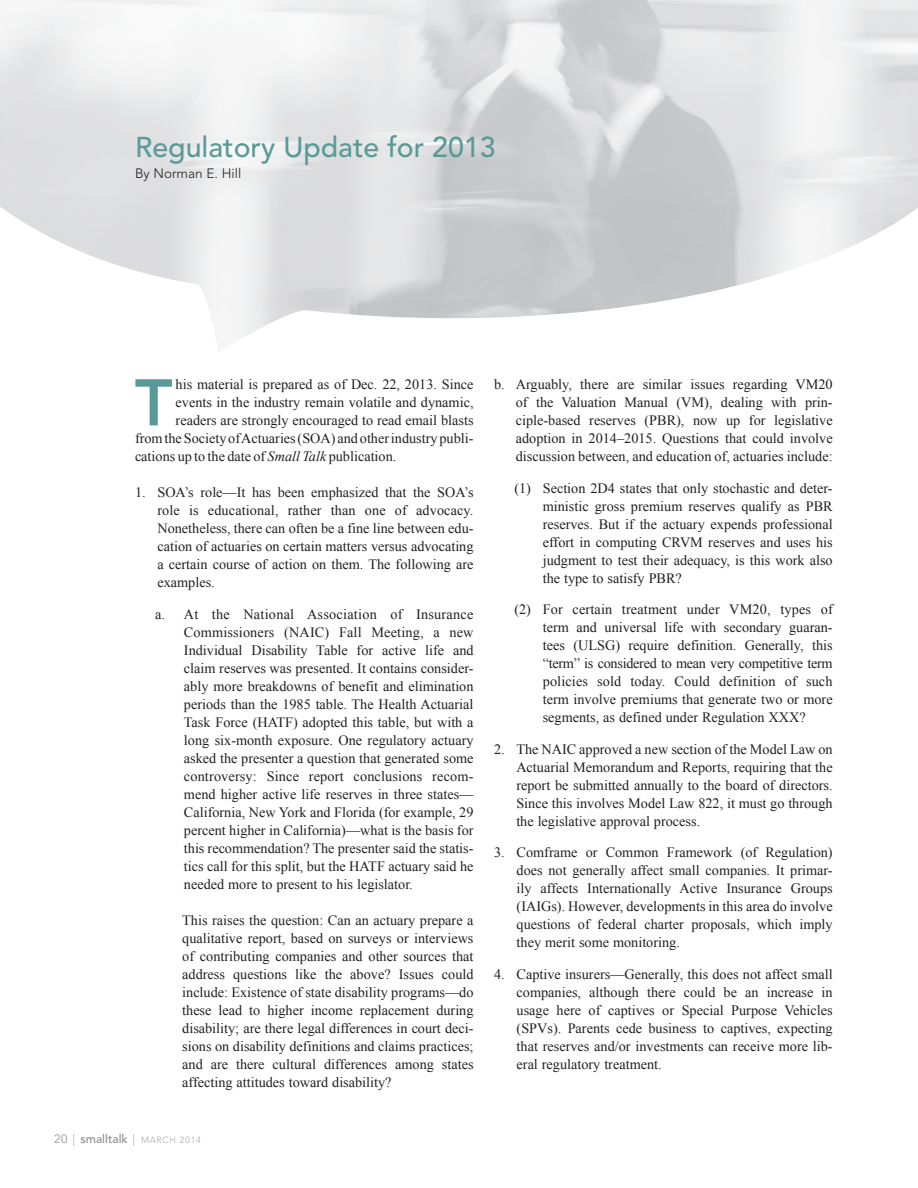
<style>
.page{position:relative;width:918px;height:1188px;background:#fff}
.page>*{position:absolute;margin:0;border:0;box-sizing:border-box;transform-origin:0 0}
.Body_with_drop_cap{font:800 65.1px "Avenir LT Std";color:#599a98}
.Headers{font:500 28.5px "Avenir LT Std";color:#599a98}
.Body-no_indent{font:14.25px/18px "Times New Roman";color:#231f20;text-align:justify}
.body_numbered_copy{font:14.25px/18px "Times New Roman";color:#231f20;text-align:justify}
.Body_with_drop_cap-2{font:14.25px "Times New Roman";color:#231f20}
.by_line{font:300 13.5px "Avenir LT Std";color:#231f20}
.t1{font:500 12px "Avenir LT Std";color:#8a8c8f}
.s1{font-style:italic}
.s2{font-weight:300}
.s3{font-weight:300;color:#a8a9ad}
.s4{font-weight:300;font-size:9px;color:#a8a9ad}
</style>
<div class="page">
<p class="Headers" style="left:135px;top:130px;width:362px">Regulatory Update for 2013</p>
<p class="by_line" style="left:135px;top:165px;width:108px">By Norman E. Hill</p>
<p class="Body_with_drop_cap" style="left:135px;top:364px;width:39px">T</p>
<p class="Body_with_drop_cap-2" style="left:176px;top:375px;width:299px">his material is prepared as of Dec. 22, 2013. Since</p>
<p class="Body_with_drop_cap-2" style="left:176px;top:393px;width:299px">events in the industry remain volatile and dynamic,</p>
<p class="Body_with_drop_cap-2" style="left:176px;top:411px;width:299px">readers are strongly encouraged to read email blasts</p>
<p class="Body_with_drop_cap-2" style="left:135px;top:429px;width:340px">from the Society of Actuaries (SOA) and other industry publi-</p>
<p class="Body_with_drop_cap-2" style="left:135px;top:447px;width:263px">cations up to the date of <span class="s1">Small Talk</span> publication.</p>
<p class="Body-no_indent" style="left:157px;top:483px;width:318px;text-indent:-22px">1. SOA’s role—It has been emphasized that the SOA’s role is educational, rather than one of advocacy.<br>Nonetheless, there can often be a fine line between edu&shy;cation of actuaries on certain matters versus advocating a certain course of action on them. The following are examples.</p>
<p class="Body-no_indent" style="left:184px;top:605px;width:291px;text-indent:-29px">a. At the National Association of Insurance Commissioners (NAIC) Fall Meeting, a new Individual Disability Table for active life and claim reserves was presented. It contains consider&shy;ably more breakdowns of benefit and elimination periods than the 1985 table. The Health Actuarial Task Force (HATF) adopted this table, but with a long six-month exposure. One regulatory actuary asked the presenter a question that generated some controversy: Since report conclusions recom&shy;mend higher active life reserves in three states— California, New York and Florida (for example, 29 percent higher in California)—what is the basis for this recommendation? The presenter said the statis&shy;tics call for this split, but the HATF actuary said he needed more to present to his legislator.</p>
<p class="Body-no_indent" style="left:182px;top:911px;width:293px">This raises the question: Can an actuary prepare a qualitative report, based on surveys or interviews of contributing companies and other sources that address questions like the above? Issues could include: Existence of state disability programs—do these lead to higher income replacement during disability; are there legal differences in court deci&shy;sions on disability definitions and claims practices; and are there cultural differences among states affecting attitudes toward disability?</p>
<p class="t1" style="left:54px;top:1132px;width:148px"><span class="s2">20</span> <span class="s3">|</span> smalltalk <span class="s3">|</span> <span class="s4">MARCH 2014</span></p>
<p class="Body-no_indent" style="left:516px;top:375px;width:318px;text-indent:-22px">b. Arguably, there are similar issues regarding VM20 of the Valuation Manual (VM), dealing with prin&shy;ciple-based reserves (PBR), now up for legislative adoption in 2014–2015. Questions that could involve discussion between, and education of, actuaries include:</p>
<p class="Body-no_indent" style="left:543px;top:479px;width:291px;text-indent:-28px">(1) Section 2D4 states that only stochastic and deter&shy;ministic gross premium reserves qualify as PBR reserves. But if the actuary expends professional effort in computing CRVM reserves and uses his judgment to test their adequacy, is this work also the type to satisfy PBR?</p>
<p class="Body-no_indent" style="left:543px;top:600px;width:291px;text-indent:-28px">(2) For certain treatment under VM20, types of term and universal life with secondary guaran&shy;tees (ULSG) require definition. Generally, this “term” is considered to mean very competitive term policies sold today. Could definition of such term involve premiums that generate two or more segments, as defined under Regulation XXX?</p>
<p class="body_numbered_copy" style="left:516px;top:740px;width:318px;text-indent:-22px">2. The NAIC approved a new section of the Model Law on Actuarial Memorandum and Reports, requiring that the report be submitted annually to the board of directors.<br>Since this involves Model Law 822, it must go through the legislative approval process.</p>
<p class="body_numbered_copy" style="left:517px;top:843px;width:318px;text-indent:-22px">3. Comframe or Common Framework (of Regulation) does not generally affect small companies. It primar&shy;ily affects Internationally Active Insurance Groups (IAIGs). However, developments in this area do involve questions of federal charter proposals, which imply they merit some monitoring.</p>
<p class="Body-no_indent" style="left:517px;top:965px;width:318px;text-indent:-22px">4. Captive insurers—Generally, this does not affect small companies, although there could be an increase in usage here of captives or Special Purpose Vehicles (SPVs). Parents cede business to captives, expecting that reserves and/or investments can receive more lib&shy;eral regulatory treatment.</p>
</div>
